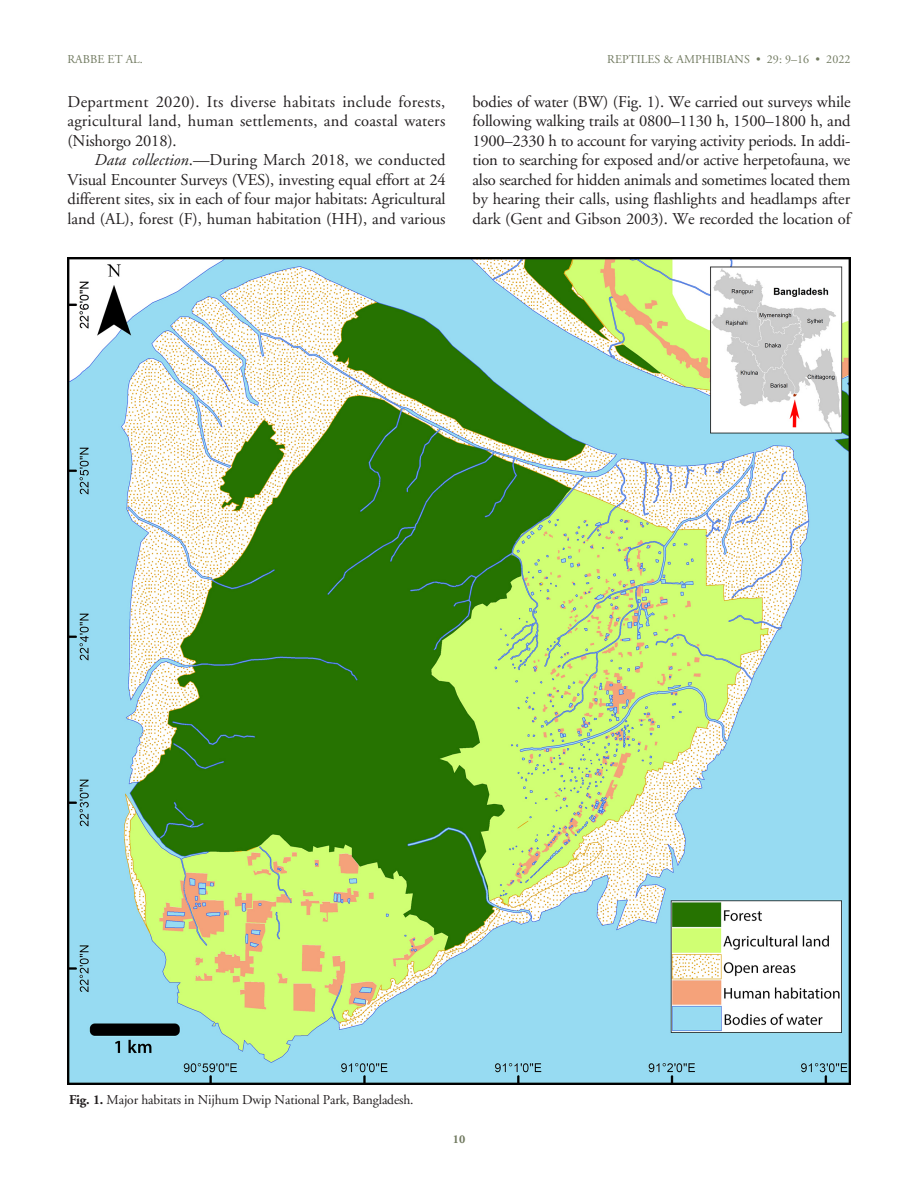
<style>
.page{position:relative;width:918px;height:1188px;background:#fff}
.page>*{position:absolute;margin:0;border:0;box-sizing:border-box;transform-origin:0 0}
.TEXT{font:16.5px/19.5px "Adobe Garamond";letter-spacing:-.005em;color:#231f20;text-align:justify}
.Figure_Caption{font:13.5px "Adobe Garamond";letter-spacing:-.01em;color:#231f20}
.t1{font:12px "Adobe Garamond";letter-spacing:.005em;color:#717a60}
.t2{font:700 12px "Adobe Garamond";color:#717a60}
.s1{font-style:italic}
.s2{font-weight:700}
</style>
<div class="page">
<img style="left:68px;top:258px;width:782px;height:827px">
<p class="t1" style="left:68px;top:53px;width:77px">RABBE ET AL.</p>
<p class="t1" style="left:607px;top:53px;width:245px">REPTILES &amp; AMPHIBIANS • 29: 9–16 • 2022</p>
<p class="TEXT" style="left:68px;top:92px;width:379px">Department 2020). Its diverse habitats include forests, agricultural land, human settlements, and coastal waters (Nishorgo 2018).</p>
<p class="TEXT" style="left:68px;top:151px;width:380px;text-indent:27px"><span class="s1">Data collection</span>.—During March 2018, we conducted Visual Encounter Surveys (VES), investing equal effort at 24 different sites, six in each of four major habitats: Agricultural land (AL), forest (F), human habitation (HH), and various</p>
<p class="TEXT" style="left:472px;top:92px;width:380px">bodies of water (BW) (Fig. 1). We carried out surveys while following walking trails at 0800–1130 h, 1500–1800 h, and 1900–2330 h to account for varying activity periods. In addi&shy;tion to searching for exposed and/or active herpetofauna, we also searched for hidden animals and sometimes located them by hearing their calls, using flashlights and headlamps after dark (Gent and Gibson 2003). We recorded the location of</p>
<p class="Figure_Caption" style="left:69px;top:1093px;width:346px"><span class="s2">Fig. 1.</span> Major habitats in Nijhum Dwip National Park, Bangladesh.</p>
<p class="t2" style="left:453px;top:1132px;width:14px">10</p>
</div>
